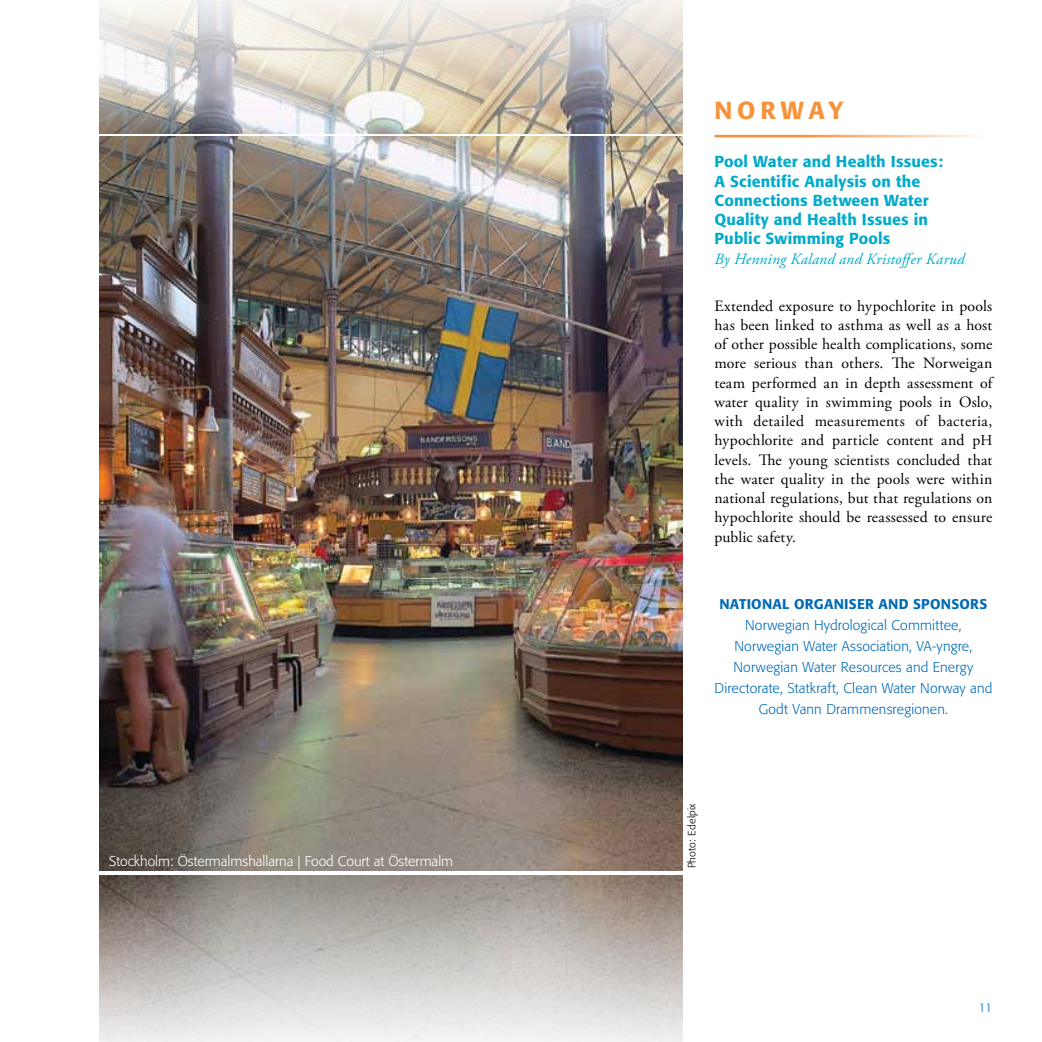
<style>
.page{position:relative;width:1042px;height:1042px;background:#fff}
.page>*{position:absolute;margin:0;border:0;box-sizing:border-box;transform-origin:0 0}
.t1{font:500 24.5px "Formata";color:#f79239}
.t2{font:15.75px/19.2px "Adobe Garamond Pro";letter-spacing:.01em;color:#000;text-align:justify}
.t3{font:500 15.75px/19.2px "Formata";letter-spacing:.015em;color:#03abca}
.t4{font:italic 15.75px "Adobe Garamond Pro";letter-spacing:.015em;color:#03abca}
.t5{font:300 14px/21px "Formata";letter-spacing:.01em;color:#006bb6;text-align:center}
.t6{font:300 14px "Formata";color:#fff}
.t7{font:500 14px "Formata";letter-spacing:.025em;color:#006bb6}
.t8{font:300 12.25px "Formata";color:#006bb6}
.t9{font:300 10.5px "Formata";letter-spacing:.02em;color:#000}
.s1{font-size:14.88px}
</style>
<div class="page">
<hr style="left:714px;top:135px;width:278px;height:2px;background:#f79239">
<img style="left:99px;top:0;width:583px;height:134px">
<img style="left:99px;top:876px;width:583px;height:166px">
<img style="left:99px;top:136px;width:583px;height:735px">
<p class="t6" style="left:109px;top:852px;width:345px">Stockholm: Östermalmshallarna | Food Court at Östermalm</p>
<h1 class="t1" style="left:714px;top:95px;width:22px">NOR</h1>
<h1 class="t1" style="left:781px;top:95px;width:46px">WAY</h1>
<p class="t3" style="left:714px;top:152px;width:230px">Pool Water and Health Issues:<br>A Scientific Analysis on the<br>Connections Between Water<br>Quality and Health Issues in<br>Public Swimming Pools</p>
<p class="t4" style="left:714px;top:249px;width:252px">By Henning Kaland and Kristoffer Karud</p>
<p class="t2" style="left:714px;top:296px;width:279px">Extended exposure to hypochlorite in pools has been linked to asthma as well as a host of other possible health complications, some more serious than others. The Norweigan team performed an in depth assessment of water quality in swimming pools in Oslo, with detailed measurements of bacteria, hypochlorite and particle content and p<span class="s1">H </span>levels. The young scientists concluded that the water quality in the pools were within national regulations, but that regulations on hypochlorite should be reassessed to ensure public safety.</p>
<p class="t7" style="left:719px;top:595px;width:270px">National Organiser and Sponsors</p>
<p class="t5" style="left:714px;top:615px;width:279px">Norwegian Hydrological Committee, Norwegian Water Association, VA-yngre, Norwegian Water Resources and Energy Directorate, Statkraft, Clean Water Norway and Godt Vann Drammensregionen.</p>
<p class="t9" style="left:685px;top:868px;width:67px;rotate:-90deg">Photo: Edelpix</p>
<p class="t8" style="left:978px;top:1000px;width:15px">11</p>
</div>
